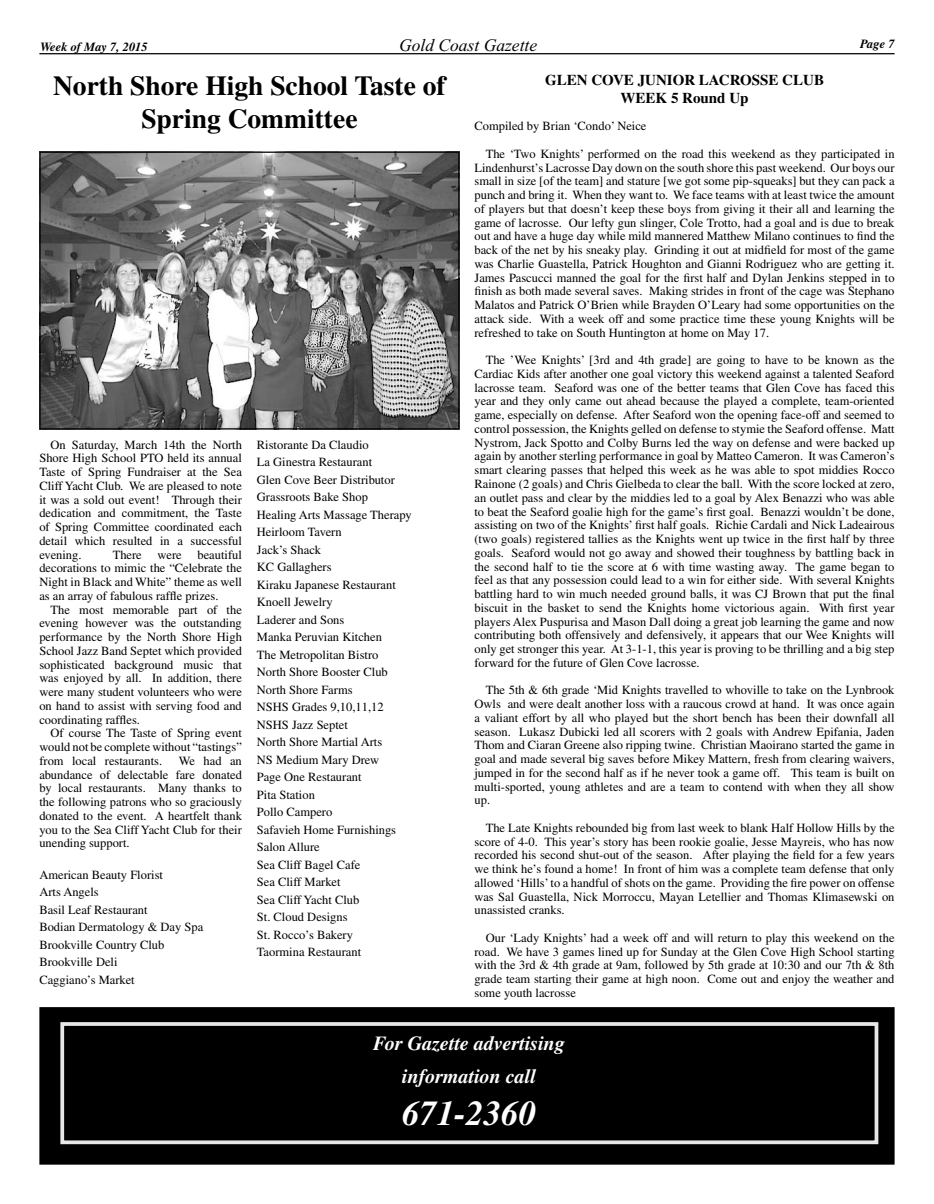
<style>
.page{position:relative;width:934px;height:1204px;background:#fff}
.page>*{position:absolute;margin:0;border:0;box-sizing:border-box;transform-origin:0 0}
.t1{font:italic 700 35px "Times";color:#fff}
.t2{font:700 27.5px/33px "Times";color:#000;text-align:center}
.t3{font:italic 700 20px/33px "Times";color:#fff;text-align:center}
.t4{font:italic 17.5px "Times New Roman";color:#000}
.t5{font:700 15px/18px "Times";color:#000;text-align:center}
.t6{font:12.5px/13.8px "Times";color:#000;text-align:justify}
.t7{font:italic 700 12.5px "Times";color:#000}
</style>
<div class="page">
<hr style="left:39px;top:53px;width:855px;height:1px;background:#000">
<img style="left:41px;top:154px;width:416px;height:273px">
<div style="left:39px;top:152px;width:420px;height:277px;border:1px solid #000"></div>
<div style="left:41px;top:1009px;width:851px;height:154px;background:#000"></div>
<div style="left:39px;top:1007px;width:855px;height:157px;border:4px solid #000"></div>
<div style="left:60px;top:1022px;width:818px;height:122px;border:4px solid #e6e7e8"></div>
<p class="t7" style="left:40px;top:42px;width:109px">Week of May 7, 2015</p>
<h3 class="t4" style="left:399px;top:39px;width:140px">Gold Coast Gazette</h3>
<p class="t7" style="left:860px;top:39px;width:36px">Page 7</p>
<p class="t5" style="left:545px;top:72px;width:280px">GLEN฀COVE฀JUNIOR฀LACROSSE฀CLUB<br>WEEK฀5฀Round฀Up</p>
<p class="t6" style="left:474px;top:120px;width:173px">Compiled by Brian ‘Condo’ Neice</p>
<p class="t6" style="left:474px;top:148px;width:422px;text-indent:11px">The ‘Two Knights’ performed on the road this weekend as they participated in Lindenhurst’s Lacrosse Day down on the south shore this past weekend. Our boys our small in size [of the team] and stature [we got some pip-squeaks] but they can pack a punch and bring it. When they want to. We face teams with at least twice the amount of players but that doesn’t keep these boys from giving it their all and learning the game of lacrosse. Our lefty gun slinger, Cole Trotto, had a goal and is due to break out and have a huge day while mild mannered Matthew Milano continues to find the back of the net by his sneaky play. Grinding it out at midfield for most of the game was Charlie Guastella, Patrick Houghton and Gianni Rodriguez who are getting it.<br>James Pascucci manned the goal for the first half and Dylan Jenkins stepped in to finish as both made several saves. Making strides in front of the cage was Stephano Malatos and Patrick O’Brien while Brayden O’Leary had some opportunities on the attack side. With a week off and some practice time these young Knights will be refreshed to take on South Huntington at home on May 17.</p>
<p class="t6" style="left:474px;top:354px;width:422px;text-indent:11px">The ’Wee Knights’ [3rd and 4th grade] are going to have to be known as the Cardiac Kids after another one goal victory this weekend against a talented Seaford lacrosse team. Seaford was one of the better teams that Glen Cove has faced this year and they only came out ahead because the played a complete, team-oriented game, especially on defense. After Seaford won the opening face-off and seemed to control possession, the Knights gelled on defense to stymie the Seaford offense. Matt Nystrom, Jack Spotto and Colby Burns led the way on defense and were backed up again by another sterling performance in goal by Matteo Cameron. It was Cameron’s smart clearing passes that helped this week as he was able to spot middies Rocco Rainone (2 goals) and Chris Gielbeda to clear the ball. With the score locked at zero, an outlet pass and clear by the middies led to a goal by Alex Benazzi who was able to beat the Seaford goalie high for the game’s first goal. Benazzi wouldn’t be done, assisting on two of the Knights’ first half goals. Richie Cardali and Nick Ladeairous (two goals) registered tallies as the Knights went up twice in the first half by three goals. Seaford would not go away and showed their toughness by battling back in the second half to tie the score at 6 with time wasting away. The game began to feel as that any possession could lead to a win for either side. With several Knights battling hard to win much needed ground balls, it was CJ Brown that put the final biscuit in the basket to send the Knights home victorious again. With first year players Alex Puspurisa and Mason Dall doing a great job learning the game and now contributing both offensively and defensively, it appears that our Wee Knights will only get stronger this year. At 3-1-1, this year is proving to be thrilling and a big step forward for the future of Glen Cove lacrosse.</p>
<p class="t6" style="left:474px;top:684px;width:422px;text-indent:11px">The 5th &amp; 6th grade ‘Mid Knights travelled to whoville to take on the Lynbrook Owls and were dealt another loss with a raucous crowd at hand. It was once again a valiant effort by all who played but the short bench has been their downfall all season. Lukasz Dubicki led all scorers with 2 goals with Andrew Epifania, Jaden Thom and Ciaran Greene also ripping twine. Christian Maoirano started the game in goal and made several big saves before Mikey Mattern, fresh from clearing waivers, jumped in for the second half as if he never took a game off. This team is built on multi-sported, young athletes and are a team to contend with when they all show up.</p>
<p class="t6" style="left:474px;top:822px;width:422px;text-indent:11px">The Late Knights rebounded big from last week to blank Half Hollow Hills by the score of 4-0. This year’s story has been rookie goalie, Jesse Mayreis, who has now recorded his second shut-out of the season. After playing the field for a few years we think he’s found a home! In front of him was a complete team defense that only allowed ‘Hills’ to a handful of shots on the game. Providing the fire power on offense was Sal Guastella, Nick Morroccu, Mayan Letellier and Thomas Klimasewski on unassisted cranks.</p>
<p class="t6" style="left:474px;top:932px;width:422px;text-indent:11px">Our ‘Lady Knights’ had a week off and will return to play this weekend on the road. We have 3 games lined up for Sunday at the Glen Cove High School starting with the 3rd &amp; 4th grade at 9am, followed by 5th grade at 10:30 and our 7th &amp; 8th grade team starting their game at high noon. Come out and enjoy the weather and some youth lacrosse</p>
<h3 class="t3" style="left:373px;top:1028px;width:193px">For Gazette advertising information call</h3>
<h1 class="t1" style="left:402px;top:1100px;width:136px">671-2360</h1>
<h2 class="t2" style="left:53px;top:71px;width:394px">North Shore High School Taste of<br>Spring Committee</h2>
<p class="t6" style="left:257px;top:437px;width:156px;line-height:17.5px;text-align:left">Ristorante Da Claudio<br>La Ginestra Restaurant<br>Glen Cove Beer Distributor<br>Grassroots Bake Shop<br>Healing Arts Massage Therapy<br>Heirloom Tavern<br>Jack’s Shack<br>KC Gallaghers<br>Kiraku Japanese Restaurant<br>Knoell Jewelry<br>Laderer and Sons<br>Manka Peruvian Kitchen<br>The Metropolitan Bistro<br>North Shore Booster Club<br>North Shore Farms<br>NSHS Grades 9,10,11,12<br>NSHS Jazz Septet<br>North Shore Martial Arts<br>NS Medium Mary Drew<br>Page One Restaurant<br>Pita Station<br>Pollo Campero<br>Safavieh Home Furnishings<br>Salon Allure<br>Sea Cliff Bagel Cafe<br>Sea Cliff Market<br>Sea Cliff Yacht Club<br>St. Cloud Designs<br>St. Rocco’s Bakery<br>Taormina Restaurant</p>
<p class="t6" style="left:39px;top:439px;width:204px;text-indent:11px">On Saturday, March 14th the North Shore High School PTO held its annual Taste of Spring Fundraiser at the Sea Cliff Yacht Club. We are pleased to note it was a sold out event! Through their dedication and commitment, the Taste of Spring Committee coordinated each detail which resulted in a successful evening.</p>
<p class="t6" style="left:39px;top:549px;width:204px;text-indent:158px">beautiful decorations to mimic the “Celebrate the Night in Black and White” theme as well as an array of fabulous raffle prizes.</p>
<p class="t6" style="left:39px;top:604px;width:204px;text-indent:11px">The most memorable part of the evening however was the outstanding performance by the North Shore High School Jazz Band Septet which provided sophisticated background music that was enjoyed by all. In addition, there were many student volunteers who were on hand to assist with serving food and coordinating raffles.</p>
<p class="t6" style="left:39px;top:727px;width:204px;text-indent:11px">Of course The Taste of Spring event would not be complete without “tastings” from local restaurants.</p>
<p class="t6" style="left:113px;top:549px;width:31px">There</p>
<p class="t6" style="left:157px;top:549px;width:26px">were</p>
<p class="t6" style="left:39px;top:755px;width:204px;text-indent:139px">We had an abundance of delectable fare donated by local restaurants. Many thanks to the following patrons who so graciously donated to the event. A heartfelt thank you to the Sea Cliff Yacht Club for their unending support.</p>
<p class="t6" style="left:39px;top:867px;width:165px;line-height:17.5px;text-align:left">American Beauty Florist<br>Arts Angels<br>Basil Leaf Restaurant<br>Bodian Dermatology &amp; Day Spa<br>Brookville Country Club<br>Brookville Deli<br>Caggiano’s Market</p>
</div>
